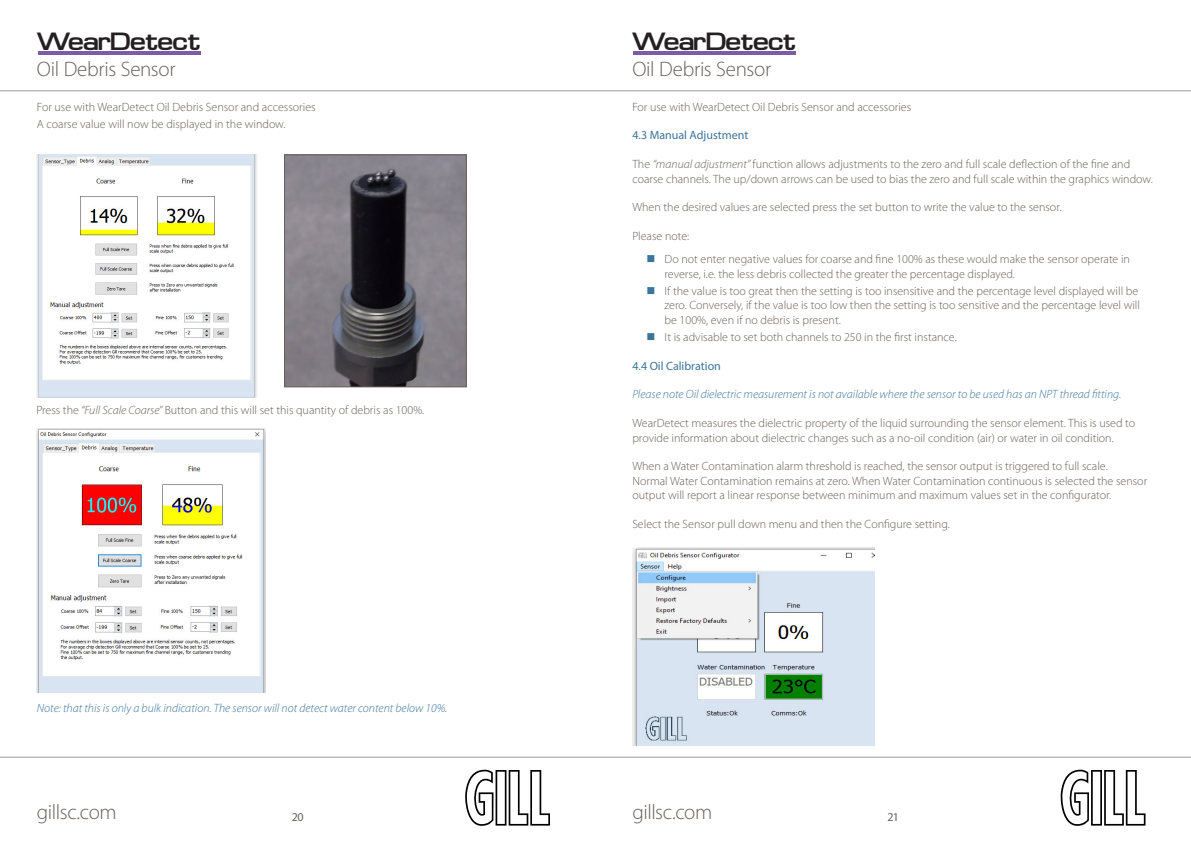
<style>
.page{position:relative;width:1191px;height:842px;background:#fff}
.page>*{position:absolute;margin:0;border:0;box-sizing:border-box;transform-origin:0 0}
.t1{font:26.4px "Waukegan ME Extend";color:#241f21;scale:1.04 1}
.t2{font:300 21px "Myriad Pro";letter-spacing:-.015em;color:#67605a}
.t3{font:300 12px/14.4px "Myriad Pro";color:#67605a}
.t4{font:italic 300 12px "Myriad Pro";color:#3c749b}
.t5{font:12px "Myriad Pro";color:#3c749b}
.t6{font:12px "Myriad Pro";color:#67605a}
.s1{font-style:italic}
</style>
<div class="page">
<hr style="left:0;top:91px;width:1191px;height:1px;background:#9d9d9c">
<hr style="left:0;top:757px;width:1191px;height:1px;background:#9d9d9c">
<svg style="left:465px;top:770px;width:85px;height:56px"></svg>
<svg style="left:1060px;top:770px;width:85px;height:56px"></svg>
<hr style="left:38px;top:51px;width:162px;height:4px;background:#7d5ca6">
<hr style="left:633px;top:51px;width:163px;height:4px;background:#7d5ca6">
<img style="left:286px;top:157px;width:178px;height:228px">
<div style="left:284px;top:155px;width:182px;height:232px;border:1px solid #67605a"></div>
<img style="left:36px;top:428px;width:230px;height:264px">
<img style="left:37px;top:155px;width:220px;height:242px">
<img style="left:632px;top:548px;width:242px;height:198px">
<h1 class="t1" style="left:36px;top:33px;width:159px">WearDetect</h1>
<h2 class="t2" style="left:37px;top:56px;width:140px">Oil Debris Sensor</h2>
<h1 class="t1" style="left:632px;top:33px;width:159px">WearDetect</h1>
<h2 class="t2" style="left:632px;top:56px;width:140px">Oil Debris Sensor</h2>
<p class="t3" style="left:37px;top:100px;width:280px">For use with WearDetect Oil Debris Sensor and accessories</p>
<p class="t3" style="left:632px;top:100px;width:280px">For use with WearDetect Oil Debris Sensor and accessories</p>
<p class="t3" style="left:37px;top:117px;width:250px">A coarse value will now be displayed in the window.</p>
<p class="t3" style="left:36px;top:402px;width:389px">Press the <span class="s1">“Full Scale Coarse”</span> Button and this will set this quantity of debris as 100%.</p>
<p class="t4" style="left:37px;top:701px;width:412px">Note: that this is only a bulk indication. The sensor will not detect water content below 10%.</p>
<p class="t5" style="left:632px;top:128px;width:118px">4.3 Manual Adjustment</p>
<p class="t3" style="left:632px;top:157px;width:522px">The <span class="s1">“manual adjustment”</span> function allows adjustments to the zero and full scale deflection of the fine and coarse channels. The up/down arrows can be used to bias the zero and full scale within the graphics window.</p>
<p class="t3" style="left:632px;top:200px;width:430px">When the desired values are selected press the set button to write the value to the sensor.</p>
<p class="t3" style="left:664px;top:225px;width:467px;line-height:22.9px;text-indent:-32px">Please note:<br>Do not enter negative values for coarse and fine 100% as these would make the sensor operate in</p>
<p class="t3" style="left:664px;top:265px;width:475px;line-height:17.2px">reverse, i.e. the less debris collected the greater the percentage displayed.<br>If the value is too great then the setting is too insensitive and the percentage level displayed will be</p>
<p class="t3" style="left:664px;top:298px;width:477px">zero. Conversely, if the value is too low then the setting is too sensitive and the percentage level will be 100%, even if no debris is present.</p>
<p class="t3" style="left:664px;top:329px;width:294px">It is advisable to set both channels to 250 in the first instance.</p>
<p class="t5" style="left:632px;top:358px;width:90px">4.4 Oil Calibration</p>
<p class="t4" style="left:632px;top:387px;width:490px">Please note Oil dielectric measurement is not available where the sensor to be used has an NPT thread fitting.</p>
<p class="t3" style="left:632px;top:416px;width:504px">WearDetect measures the dielectric property of the liquid surrounding the sensor element. This is used to provide information about dielectric changes such as a no-oil condition (air) or water in oil condition.</p>
<p class="t3" style="left:632px;top:459px;width:516px">When a Water Contamination alarm threshold is reached, the sensor output is triggered to full scale.<br>Normal Water Contamination remains at zero. When Water Contamination continuous is selected the sensor output will report a linear response between minimum and maximum values set in the configurator.</p>
<p class="t3" style="left:632px;top:517px;width:319px">Select the Sensor pull down menu and then the Configure setting.</p>
<h2 class="t2" style="left:37px;top:799px;width:81px">gillsc.com</h2>
<p class="t6" style="left:292px;top:809px;width:14px">20</p>
<h2 class="t2" style="left:632px;top:799px;width:81px">gillsc.com</h2>
<p class="t6" style="left:887px;top:809px;width:13px">21</p>
</div>
